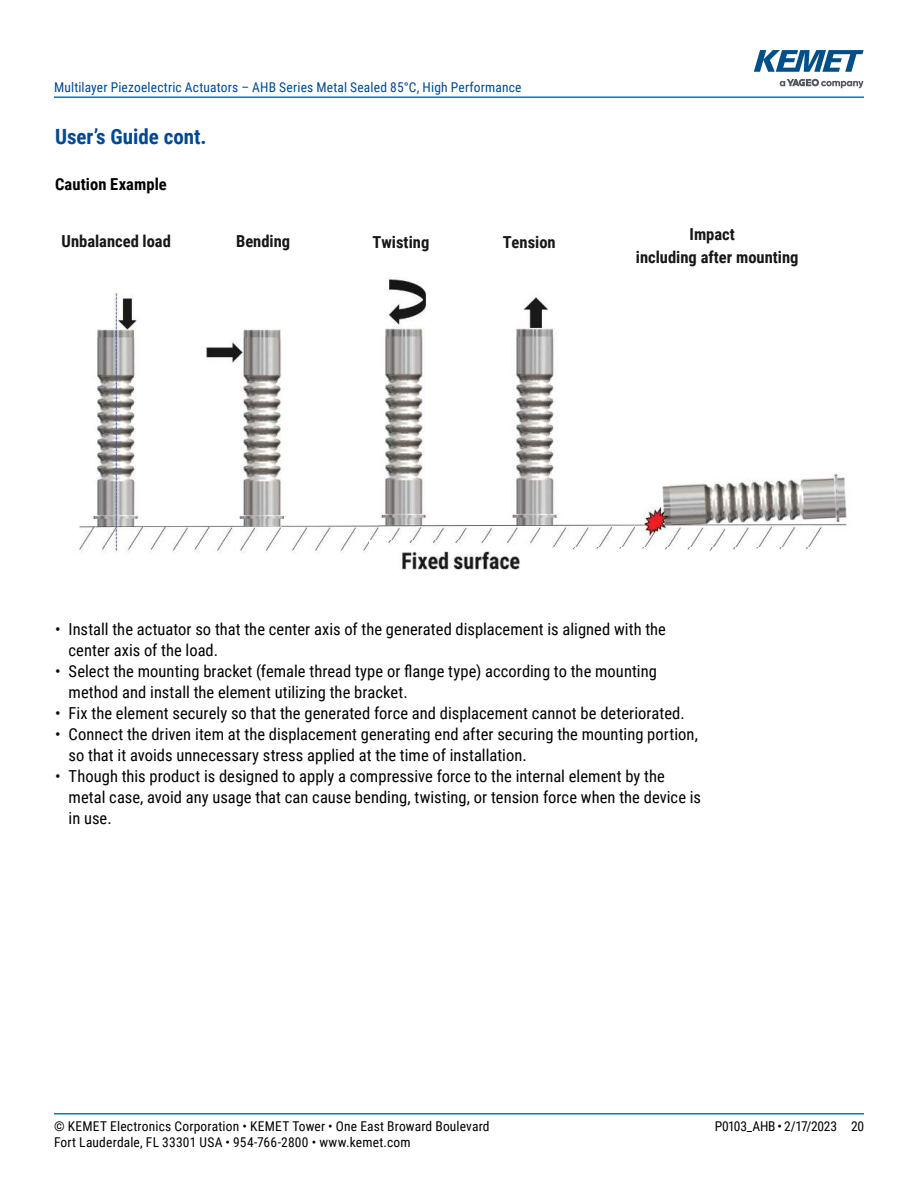
<style>
.page{position:relative;width:918px;height:1188px;background:#fff}
.page>*{position:absolute;margin:0;border:0;box-sizing:border-box;transform-origin:0 0}
.t1{font:700 21px "Roboto Condensed";color:#004990}
.t2{font:16.5px/21px "Roboto Condensed";letter-spacing:.005em;color:#000}
.t3{font:700 16.5px/23.1px "Roboto Condensed";color:#181717}
.t4{font:700 16.5px "Roboto Condensed";letter-spacing:.005em;color:#000}
.t5{font:13.5px "Roboto Condensed";letter-spacing:.015em;color:#000}
.t6{font:13.5px "Roboto Condensed";letter-spacing:.015em;color:#004990}
.t7{font:13.5px "Roboto Condensed";letter-spacing:-.025em;color:#000}
</style>
<div class="page">
<hr style="left:54px;top:1113px;width:810px;height:2px;background:#007cc2">
<hr style="left:54px;top:96px;width:810px;height:2px;background:#007cc2">
<svg style="left:780px;top:79px;width:84px;height:9px"></svg>
<svg style="left:754px;top:50px;width:110px;height:22px"></svg>
<img style="left:79px;top:293px;width:300px;height:261px">
<img style="left:379px;top:278px;width:468px;height:269px">
<img style="left:552px;top:547px;width:256px;height:4px">
<img style="left:370px;top:541px;width:181px;height:29px">
<p class="t6" style="left:54px;top:82px;width:469px">Multilayer Piezoelectric Actuators – AHB Series Metal Sealed 85°C, High Performance</p>
<p class="t1" style="left:55px;top:121px;width:153px">User’s Guide cont.</p>
<p class="t4" style="left:55px;top:172px;width:113px">Caution Example</p>
<p class="t3" style="left:62px;top:229px;width:111px">Unbalanced load</p>
<p class="t3" style="left:236px;top:229px;width:56px">Bending</p>
<p class="t3" style="left:373px;top:230px;width:58px">Twisting</p>
<p class="t3" style="left:503px;top:230px;width:54px">Tension</p>
<p class="t3" style="left:636px;top:222px;width:164px;text-indent:54px">Impact including after mounting</p>
<p class="t2" style="left:69px;top:620px;width:599px;text-indent:-13px">• Install the actuator so that the center axis of the generated displacement is aligned with the center axis of the load.</p>
<p class="t2" style="left:69px;top:660px;width:590px;text-indent:-13px">• Select the mounting bracket (female thread type or 昀氀ange type) according to the mounting method and install the element utilizing the bracket.</p>
<p class="t2" style="left:55px;top:704px;width:631px">• Fix the element securely so that the generated force and displacement cannot be deteriorated.</p>
<p class="t2" style="left:69px;top:725px;width:631px;text-indent:-13px">• Connect the driven item at the displacement generating end after securing the mounting portion, so that it avoids unnecessary stress applied at the time of installation.</p>
<p class="t2" style="left:69px;top:767px;width:634px;text-indent:-13px">• Though this product is designed to apply a compressive force to the internal element by the metal case, avoid any usage that can cause bending, twisting, or tension force when the device is in use.</p>
<p class="t5" style="left:54px;top:1120px;width:437px">© KEMET Electronics Corporation • KEMET Tower • One East Broward Boulevard</p>
<p class="t7" style="left:715px;top:1120px;width:151px">P0103_AHB • 2/17/2023 20</p>
<p class="t5" style="left:54px;top:1136px;width:358px">Fort Lauderdale, FL 33301 USA • 954-766-2800 • www.kemet.com</p>
</div>
